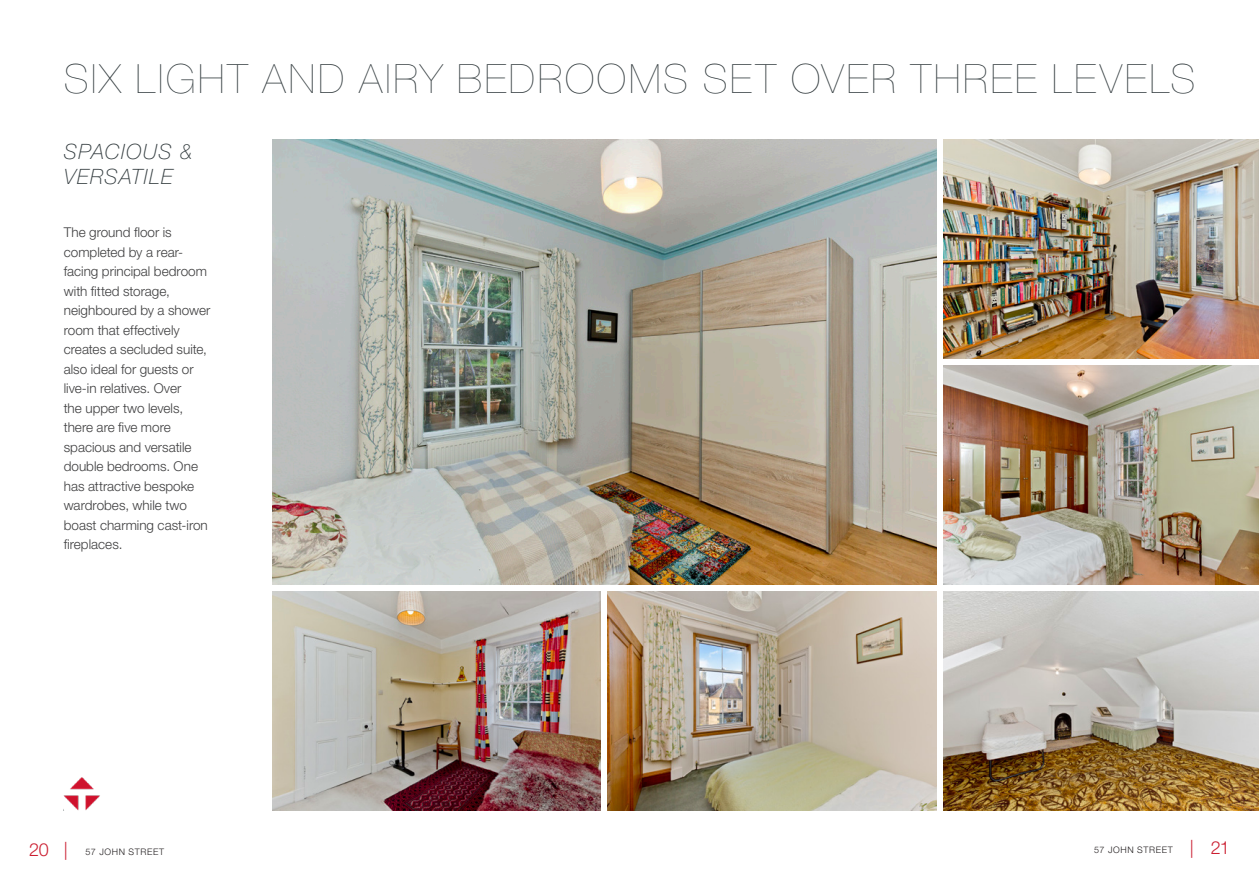
<style>
.page{position:relative;width:1259px;height:893px;background:#fff}
.page>*{position:absolute;margin:0;border:0;box-sizing:border-box;transform-origin:0 0}
.Address_line_1{font:200 40.5px "Helvetica Neue";letter-spacing:.07em;color:#323b3e}
.Address_line_1-2{font:italic 100 21.15px/25.3px "Helvetica Neue LT Std";letter-spacing:.055em;color:#323b3e}
.Address_line_1-3{font:300 13.5px/19.5px "Helvetica Neue LT Std";color:#3e3e3f}
.t1{font:300 9px "Helvetica Neue LT Std";letter-spacing:.075em;color:#231f20}
.s1{font-size:18px;color:#cb1f31}
</style>
<div class="page">
<img style="left:272px;top:140px;width:664px;height:444px">
<img style="left:943px;top:140px;width:316px;height:218px">
<img style="left:943px;top:366px;width:316px;height:218px">
<img style="left:272px;top:592px;width:328px;height:218px">
<img style="left:608px;top:592px;width:328px;height:218px">
<img style="left:943px;top:592px;width:316px;height:218px">
<img style="left:64px;top:777px;width:36px;height:33px">
<p class="Address_line_1" style="left:64px;top:47px;width:1132px">SIX LIGHT AND AIRY BEDROOMS SET OVER THREE LEVELS</p>
<p class="Address_line_1-2" style="left:64px;top:138px;width:130px">SPACIOUS &amp;<br>VERSATILE</p>
<p class="Address_line_1-3" style="left:64px;top:222px;width:148px">The ground floor is completed by a rear&shy;facing principal bedroom with fitted storage, neighboured by a shower room that effectively creates a secluded suite, also ideal for guests or live-in relatives. Over<br>the upper two levels, there are five more spacious and versatile double bedrooms. One has attractive bespoke wardrobes, while two boast charming cast-iron fireplaces.</p>
<p class="t1" style="left:29px;top:846px;width:137px"><span class="s1">20 |</span> 57 JOHN STREET</p>
<p class="t1" style="left:1094px;top:844px;width:137px">57 JOHN STREET <span class="s1">| 21</span></p>
</div>
